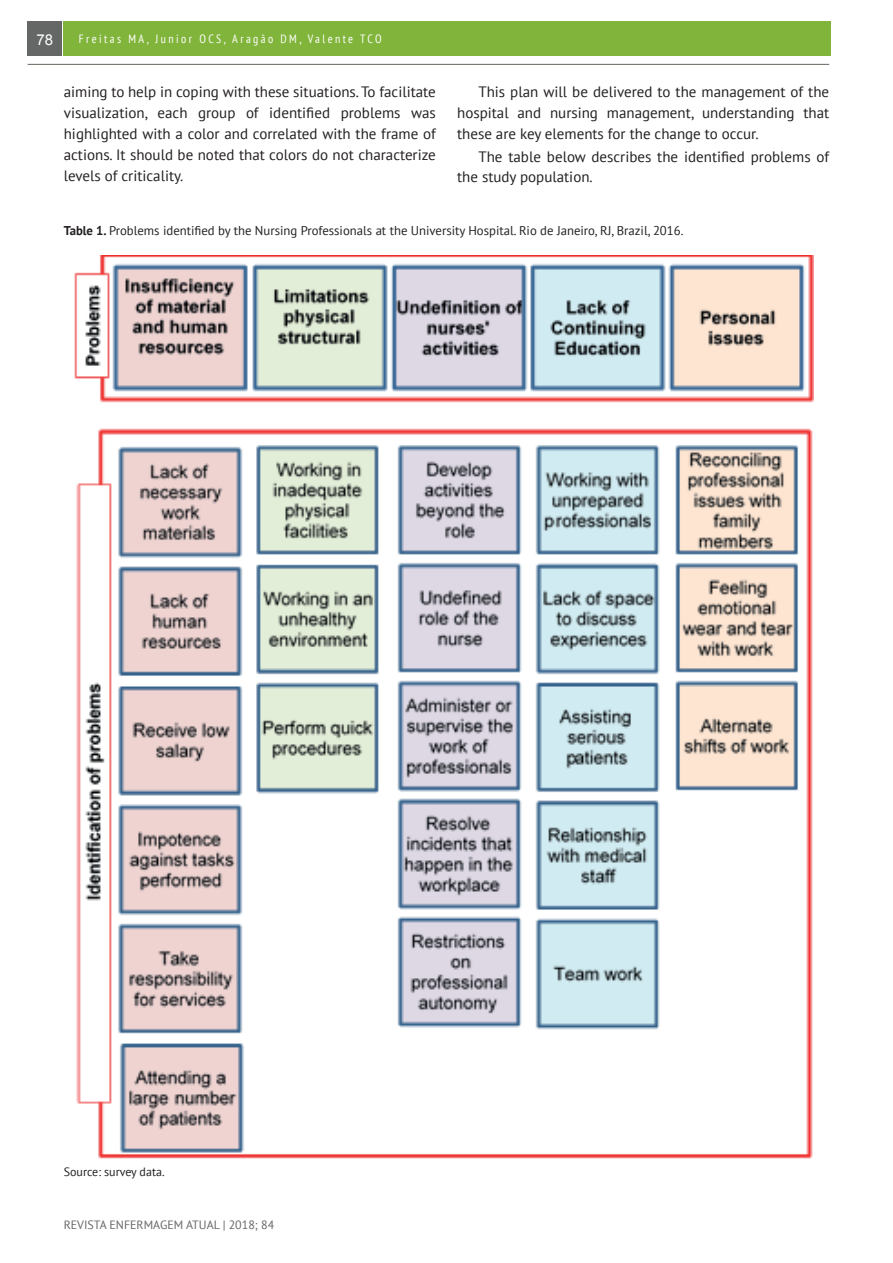
<style>
.page{position:relative;width:893px;height:1263px;background:#fff}
.page>*{position:absolute;margin:0;border:0;box-sizing:border-box;transform-origin:0 0}
.t1{font:15px/21px "PT Sans";color:#231f20;text-align:justify}
.t2{font:15px "Arial";color:#fff}
.t3{font:12.75px "PT Sans";color:#231f20}
.t4{font:condensed 12px "PT Sans";letter-spacing:.2em;color:#fff}
.t5{font:12px "PT Sans";color:#656666}
.t6{font:12px "PT Sans";color:#231f20}
.s1{font-weight:700}
</style>
<div class="page">
<div style="left:64px;top:21px;width:767px;height:35px;background:#81b43a"></div>
<div style="left:28px;top:21px;width:34px;height:35px;background:#656666"></div>
<hr style="left:28px;top:64px;width:801px;height:1px;background:#73776c">
<img style="left:74px;top:255px;width:739px;height:904px">
<p class="t2" style="left:37px;top:30px;width:18px">78</p>
<p class="t4" style="left:79px;top:31px;width:305px">Freitas MA, Junior OCS, Aragão DM, Valente TCO</p>
<p class="t1" style="left:64px;top:80px;width:374px">aiming to help in coping with these situations. To facilitate visualization, each group of identified problems was highlighted with a color and correlated with the frame of actions. It should be noted that colors do not characterize levels of criticality.</p>
<p class="t1" style="left:457px;top:80px;width:374px;text-indent:21px">This plan will be delivered to the management of the hospital and nursing management, understanding that these are key elements for the change to occur.</p>
<p class="t1" style="left:457px;top:147px;width:374px;line-height:19.5px;text-indent:21px">The table below describes the identified problems of the study population.</p>
<p class="t3" style="left:64px;top:223px;width:621px"><span class="s1">Table 1.</span> Problems identified by the Nursing Professionals at the University Hospital. Rio de Janeiro, RJ, Brazil, 2016.</p>
<p class="t6" style="left:64px;top:1164px;width:102px">Source: survey data.</p>
<p class="t5" style="left:64px;top:1217px;width:212px">REVISTA ENFERMAGEM ATUAL | 2018; 84</p>
</div>
